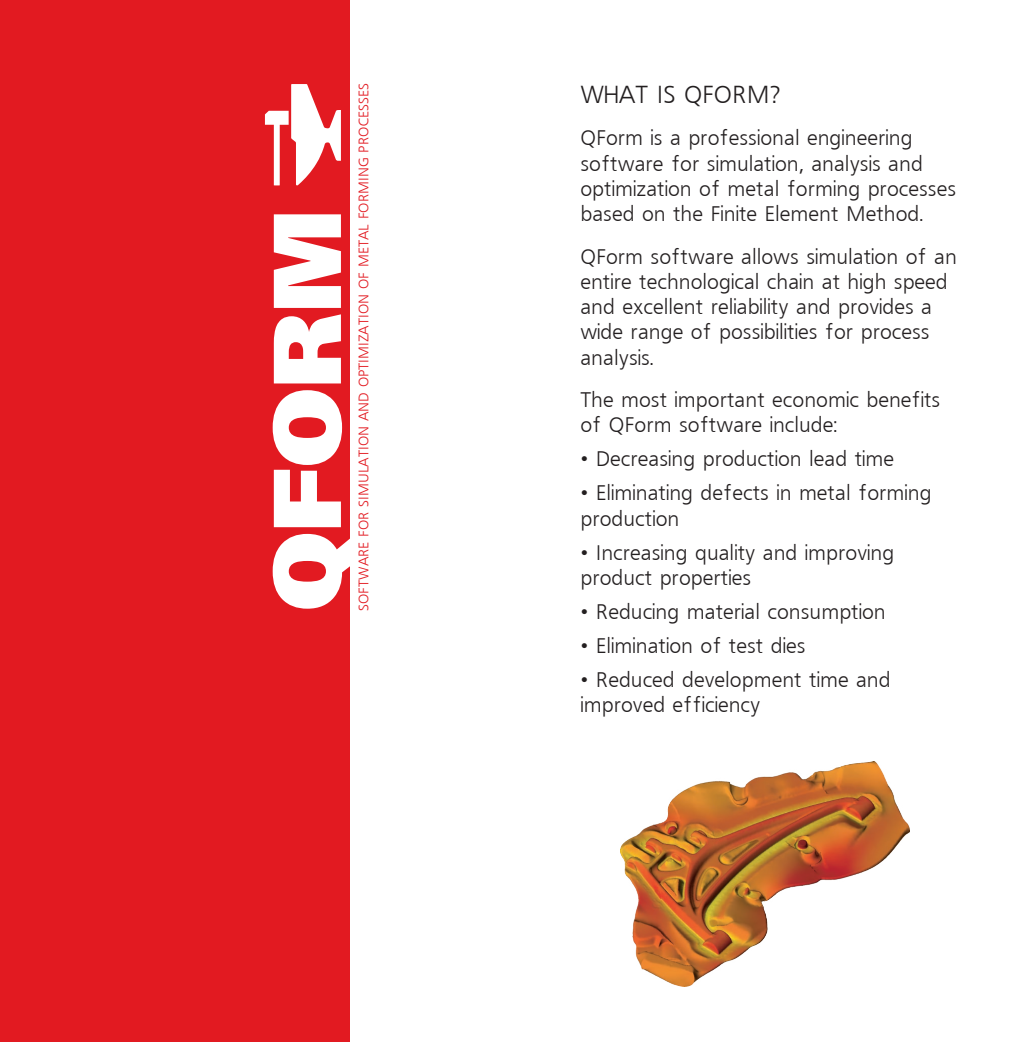
<style>
.page{position:relative;width:1017px;height:1042px;background:#fff}
.page>*{position:absolute;margin:0;border:0;box-sizing:border-box;transform-origin:0 0}
.t1{font:24.5px "Free Set Cyrillic";color:#231f20}
.t2{font:21px/25.2px "Free Set Cyrillic";color:#231f20}
.t3{font:13.83px "Free Set Cyrillic";color:#e21a21}
</style>
<div class="page">
<div style="left:0;top:0;width:350px;height:1042px;background:#e21a21"></div>
<img style="left:621px;top:761px;width:289px;height:225px">
<svg style="left:273px;top:534px;width:77px;height:75px"></svg>
<svg style="left:273px;top:390px;width:69px;height:137px"></svg>
<svg style="left:274px;top:314px;width:67px;height:69px"></svg>
<svg style="left:274px;top:214px;width:67px;height:94px"></svg>
<svg style="left:265px;top:84px;width:76px;height:101px"></svg>
<p class="t3" style="left:357px;top:610px;width:529px;rotate:-90deg">SOFTWARE FOR SIMULATION AND OPTIMIZATION OF METAL FORMING PROCESSES</p>
<p class="t1" style="left:580px;top:81px;width:202px">WHAT IS QFORM?</p>
<p class="t2" style="left:580px;top:127px;width:377px">QForm is a professional engineering software for simulation, analysis and optimization of metal forming processes based on the Finite Element Method.</p>
<p class="t2" style="left:580px;top:245px;width:378px">QForm software allows simulation of an entire technological chain at high speed and excellent reliability and provides a wide range of possibilities for process analysis.</p>
<p class="t2" style="left:580px;top:388px;width:362px">The most important economic benefits of QForm software include:</p>
<p class="t2" style="left:580px;top:448px;width:315px">• Decreasing production lead time</p>
<p class="t2" style="left:580px;top:482px;width:353px">• Eliminating defects in metal forming production</p>
<p class="t2" style="left:580px;top:541px;width:315px">• Increasing quality and improving product properties</p>
<p class="t2" style="left:580px;top:600px;width:307px">• Reducing material consumption</p>
<p class="t2" style="left:580px;top:634px;width:227px">• Elimination of test dies</p>
<p class="t2" style="left:580px;top:668px;width:312px">• Reduced development time and improved efficiency</p>
</div>
